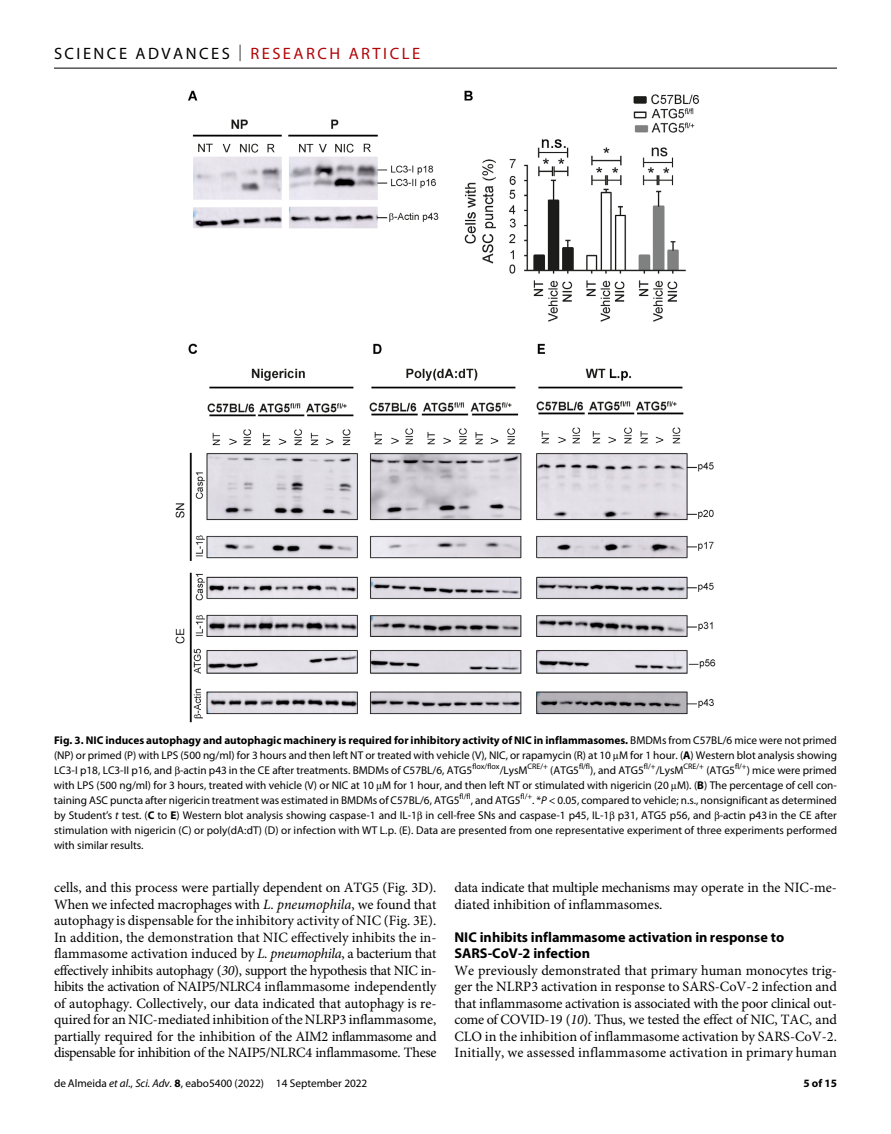
<style>
.page{position:relative;width:891px;height:1134px;background:#fff}
.page>*{position:absolute;margin:0;border:0;box-sizing:border-box;transform-origin:0 0}
.t1{font:16.5px "Myriad Pro";letter-spacing:.15em;color:#000}
.t2{font:14.25px/16.5px "Minion Pro";color:#000;text-align:justify}
.t3{font:700 14.25px/16.5px "Myriad Pro";color:#000}
.t4{font:11.25px/15px "Myriad Pro";color:#000;text-align:justify}
.t5{font:700 11.25px "Myriad Pro";color:#000}
.s1{font-weight:300}
.s2{color:#b10508}
.s3{font-weight:700}
.s4{font-style:italic}
</style>
<div class="page">
<hr style="left:54px;top:68px;width:783px;height:1px;background:#000">
<img style="left:176px;top:90px;width:539px;height:633px">
<p class="t1" style="left:54px;top:40px;width:368px">SCIENCE ADVANCES <span class="s1">|</span> <span class="s2">RESEARCH ARTICLE</span></p>
<p class="t4" style="left:54px;top:733px;width:785px"><span class="s3">Fig. 3. NIC induces autophagy and autophagic machinery is required for inhibitory activity of NIC in inflammasomes.</span> BMDMs from C57BL/6 mice were not primed (NP) or primed (P) with LPS (500 ng/ml) for 3 hours and then left NT or treated with vehicle (V), NIC, or rapamycin (R) at 10 M for 1 hour. (<span class="s3">A</span>) Western blot analysis showing LC3-I p18, LC3-II p16, and -actin p43 in the CE after treatments. BMDMs of C57BL/6, ATG5<sup>flox/flox</sup>/LysM<sup>CRE/+</sup> (ATG5<sup>fl/fl</sup>), and ATG5<sup>fl/+</sup>/LysM<sup>CRE/+</sup> (ATG5<sup>fl/+</sup>) mice were primed with LPS (500 ng/ml) for 3 hours, treated with vehicle (V) or NIC at 10 M for 1 hour, and then left NT or stimulated with nigericin (20 M). (<span class="s3">B</span>) The percentage of cell con&shy;taining ASC puncta after nigericin treatment was estimated in BMDMs of C57BL/6, ATG5<sup>fl/fl</sup>, and ATG5<sup>fl/+</sup>. *<span class="s4">P</span> &lt; 0.05, compared to vehicle; n.s., nonsignificant as determined by Student’s <span class="s4">t</span> test. (<span class="s3">C</span> to <span class="s3">E</span>) Western blot analysis showing caspase-1 and IL-1 in cell-free SNs and caspase-1 p45, IL-1 p31, ATG5 p56, and -actin p43 in the CE after stimulation with nigericin (C) or poly(dA:dT) (D) or infection with WT L.p. (E). Data are presented from one representative experiment of three experiments performed with similar results.</p>
<p class="t2" style="left:54px;top:881px;width:384px">cells, and this process were partially dependent on ATG5 (Fig. 3D).<br>When we infected macrophages with <span class="s4">L. pneumophila</span>, we found that autophagy is dispensable for the inhibitory activity of NIC (Fig. 3E).<br>In addition, the demonstration that NIC effectively inhibits the in&shy;flammasome activation induced by <span class="s4">L. pneumophila</span>, a bacterium that effectively inhibits autophagy (<span class="s4">30</span>), support the hypothesis that NIC in&shy;hibits the activation of NAIP5/NLRC4 inflammasome independently of autophagy. Collectively, our data indicated that autophagy is re&shy;quired for an NIC-mediated inhibition of the NLRP3 inflammasome, partially required for the inhibition of the AIM2 inflammasome and dispensable for inhibition of the NAIP5/NLRC4 inflammasome. These</p>
<p class="t2" style="left:454px;top:881px;width:384px">data indicate that multiple mechanisms may operate in the NIC-me&shy;diated inhibition of inflammasomes.</p>
<p class="t3" style="left:454px;top:928px;width:331px">NIC inhibits inflammasome activation in response to<br>SARS-CoV-2 infection</p>
<p class="t2" style="left:454px;top:963px;width:384px">We previously demonstrated that primary human monocytes trig&shy;ger the NLRP3 activation in response to SARS-CoV-2 infection and that inflammasome activation is associated with the poor clinical out&shy;come of COVID-19 (<span class="s4">10</span>). Thus, we tested the effect of NIC, TAC, and CLO in the inhibition of inflammasome activation by SARS-CoV-2.<br>Initially, we assessed inflammasome activation in primary human</p>
<p class="t4" style="left:54px;top:1076px;width:315px">de Almeida <span class="s4">et al</span>., <span class="s4">Sci. Adv.</span> <span class="s3">8</span>, eabo5400 (2022) 14 September 2022</p>
<p class="t5" style="left:803px;top:1074px;width:35px">5 of 15</p>
</div>
